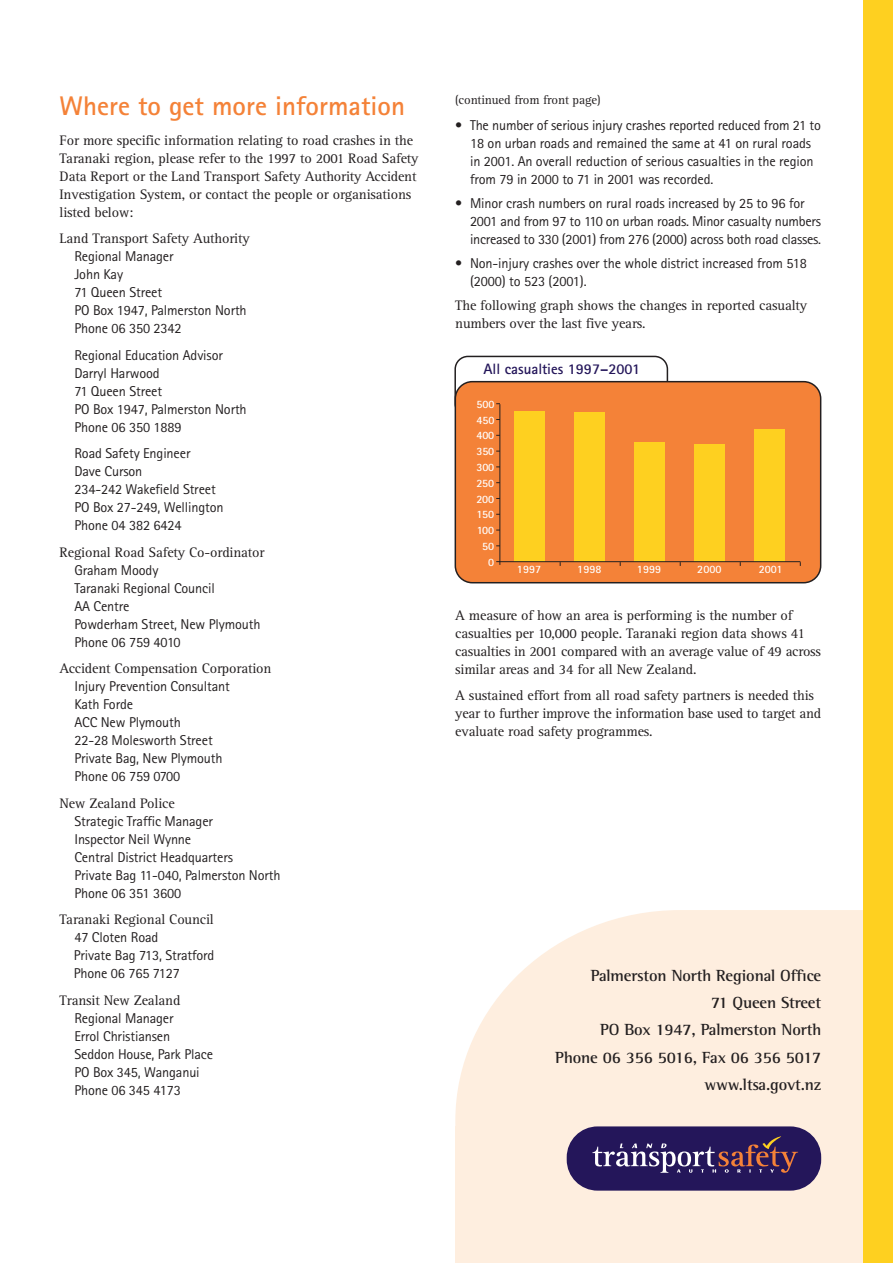
<style>
.page{position:relative;width:893px;height:1263px;background:#fff}
.page>*{position:absolute;margin:0;border:0;box-sizing:border-box;transform-origin:0 0}
.t1{font:700 27px "Rotis Sans Serif";color:#f48238}
.t2{font:700 16.5px/27.3px "Rotis Semi Serif";letter-spacing:-.01em;color:#231f20;text-align:right}
.t3{font:700 15px "Rotis Sans Serif";color:#24165a}
.t4{font:14.25px/18px "Rotis Sans Serif";letter-spacing:-.01em;color:#231f20}
.t5{font:14.25px/18px "Rotis Serif";letter-spacing:-.01em;color:#231f20}
.t6{font:12.75px "Rotis Serif";letter-spacing:-.01em;color:#231f20}
.t7{font:700 11.25px/15.8px "Rotis Sans Serif";letter-spacing:-.01em;color:#fff;text-align:justify}
</style>
<div class="page">
<div style="left:454px;top:356px;width:214px;height:61px;background:#fff;border:2px solid #231f20;border-radius:13px"></div>
<div style="left:454px;top:381px;width:367px;height:202px;background:#f48238;border:2px solid #231f20;border-radius:17px"></div>
<div style="left:514px;top:411px;width:30px;height:151px;background:#fed020"></div>
<div style="left:574px;top:412px;width:30px;height:150px;background:#fed020"></div>
<div style="left:634px;top:442px;width:30px;height:120px;background:#fed020"></div>
<div style="left:694px;top:444px;width:30px;height:118px;background:#fed020"></div>
<div style="left:754px;top:429px;width:30px;height:133px;background:#fed020"></div>
<hr style="left:500px;top:561px;width:300px;height:1px;background:#231f20">
<hr style="left:499px;top:404px;width:1px;height:161px;background:#231f20">
<svg style="left:455px;top:910px;width:408px;height:217px;background:#feefe2"></svg>
<div style="left:455px;top:1127px;width:437px;height:136px;background:#feeedf"></div>
<div style="left:863px;top:0;width:29px;height:1263px;background:#fed020"></div>
<div style="left:566px;top:1126px;width:255px;height:65px;background:#24165a;border-radius:31px"></div>
<svg style="left:592px;top:1136px;width:206px;height:37px"></svg>
<h1 class="t1" style="left:60px;top:97px;width:347px">Where to get more information</h1>
<p class="t5" style="left:60px;top:132px;width:360px">For more specific information relating to road crashes in the Taranaki region, please refer to the 1997 to 2001 Road Safety Data Report or the Land Transport Safety Authority Accident Investigation System, or contact the people or organisations listed below:</p>
<p class="t5" style="left:60px;top:231px;width:192px">Land Transport Safety Authority</p>
<p class="t4" style="left:74px;top:249px;width:174px">Regional Manager<br>John Kay<br>71 Queen Street<br>PO Box 1947, Palmerston North<br>Phone 06 350 2342</p>
<p class="t4" style="left:74px;top:347px;width:174px">Regional Education Advisor<br>Darryl Harwood<br>71 Queen Street<br>PO Box 1947, Palmerston North<br>Phone 06 350 1889</p>
<p class="t4" style="left:74px;top:446px;width:151px">Road Safety Engineer<br>Dave Curson<br>234-242 Wakefield Street<br>PO Box 27-249, Wellington<br>Phone 04 382 6424</p>
<p class="t5" style="left:60px;top:544px;width:206px">Regional Road Safety Co-ordinator</p>
<p class="t4" style="left:74px;top:562px;width:188px">Graham Moody<br>Taranaki Regional Council<br>AA Centre<br>Powderham Street, New Plymouth<br>Phone 06 759 4010</p>
<p class="t5" style="left:60px;top:661px;width:213px">Accident Compensation Corporation</p>
<p class="t4" style="left:74px;top:679px;width:157px">Injury Prevention Consultant<br>Kath Forde<br>ACC New Plymouth<br>22-28 Molesworth Street<br>Private Bag, New Plymouth<br>Phone 06 759 0700</p>
<p class="t5" style="left:60px;top:795px;width:117px">New Zealand Police</p>
<p class="t4" style="left:74px;top:813px;width:208px">Strategic Traffic Manager<br>Inspector Neil Wynne<br>Central District Headquarters<br>Private Bag 11-040, Palmerston North<br>Phone 06 351 3600</p>
<p class="t5" style="left:60px;top:912px;width:156px">Taranaki Regional Council</p>
<p class="t4" style="left:74px;top:930px;width:142px">47 Cloten Road<br>Private Bag 713, Stratford<br>Phone 06 765 7127</p>
<p class="t5" style="left:60px;top:992px;width:122px">Transit New Zealand</p>
<p class="t4" style="left:74px;top:1010px;width:140px">Regional Manager<br>Errol Christiansen<br>Seddon House, Park Place<br>PO Box 345, Wanganui<br>Phone 06 345 4173</p>
<p class="t6" style="left:455px;top:95px;width:147px">(continued from front page)</p>
<p class="t4" style="left:470px;top:118px;width:352px;text-indent:-15px">• The number of serious injury crashes reported reduced from 21 to 18 on urban roads and remained the same at 41 on rural roads in 2001. An overall reduction of serious casualties in the region from 79 in 2000 to 71 in 2001 was recorded.</p>
<p class="t4" style="left:470px;top:196px;width:352px;text-indent:-15px">• Minor crash numbers on rural roads increased by 25 to 96 for<br>2001 and from 97 to 110 on urban roads. Minor casualty numbers increased to 330 (2001) from 276 (2000) across both road classes.</p>
<p class="t4" style="left:470px;top:256px;width:338px;text-indent:-15px">• Non-injury crashes over the whole district increased from 518 (2000) to 523 (2001).</p>
<p class="t5" style="left:455px;top:298px;width:353px">The following graph shows the changes in reported casualty numbers over the last five years.</p>
<p class="t3" style="left:483px;top:363px;width:158px">All casualties 1997–2001</p>
<p class="t7" style="left:476px;top:397px;width:19px">500</p>
<p class="t7" style="left:476px;top:413px;width:19px">450</p>
<p class="t7" style="left:476px;top:429px;width:19px">400</p>
<p class="t7" style="left:476px;top:460px;width:19px">300</p>
<p class="t7" style="left:476px;top:492px;width:19px">200<br>150<br>100</p>
<p class="t7" style="left:488px;top:555px;width:8px">0</p>
<p class="t7" style="left:476px;top:445px;width:19px">350</p>
<p class="t7" style="left:476px;top:476px;width:19px">250</p>
<p class="t7" style="left:482px;top:539px;width:13px">50</p>
<p class="t7" style="left:517px;top:563px;width:26px">1997</p>
<p class="t7" style="left:577px;top:563px;width:26px">1998</p>
<p class="t7" style="left:637px;top:563px;width:26px">1999</p>
<p class="t7" style="left:697px;top:563px;width:26px">2000</p>
<p class="t7" style="left:758px;top:563px;width:25px">2001</p>
<p class="t5" style="left:455px;top:607px;width:367px">A measure of how an area is performing is the number of casualties per 10,000 people. Taranaki region data shows 41 casualties in 2001 compared with an average value of 49 across similar areas and 34 for all New Zealand.</p>
<p class="t5" style="left:455px;top:688px;width:367px">A sustained effort from all road safety partners is needed this year to further improve the information base used to target and evaluate road safety programmes.</p>
<p class="t2" style="left:555px;top:963px;width:267px">Palmerston North Regional Office<br>71 Queen Street<br>PO Box 1947, Palmerston North<br>Phone 06 356 5016, Fax 06 356 5017 www.ltsa.govt.nz</p>
</div>
